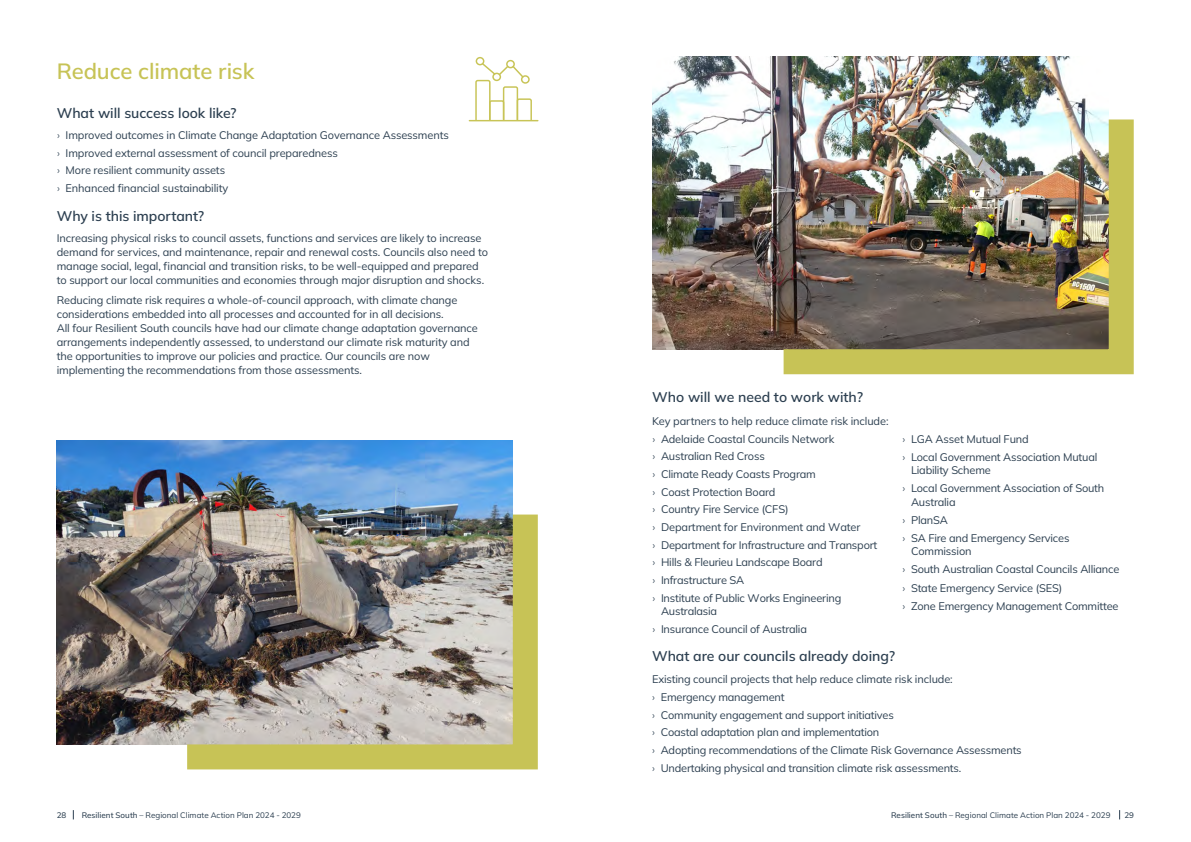
<style>
.page{position:relative;width:1191px;height:842px;background:#fff}
.page>*{position:absolute;margin:0;border:0;box-sizing:border-box;transform-origin:0 0}
.Heading_1_-_22pt{font:600 22px "Mulish";letter-spacing:-.01em;color:#c7c356}
.Body{font:600 14px "Mulish";letter-spacing:-.005em;color:#2c3f50}
.Heading_2_-_14pt{font:600 14px "Mulish";letter-spacing:-.005em;color:#2c3f50}
.Body-2{font:11px/17.7px "Mulish";letter-spacing:-.01em;color:#2c3f50}
.t1{font:8px "Mulish";letter-spacing:.005em;color:#2c3f50}
.t2{font:500 8px "Mulish";color:#2c3f50}
.s1{font-weight:300}
.s2{font-weight:500}
</style>
<div class="page">
<svg style="left:474px;top:62px;width:58px;height:58px"></svg>
<div style="left:521px;top:75px;width:9px;height:9px;border:1px solid #c8c457;border-radius:50%"></div>
<div style="left:506px;top:60px;width:9px;height:8px;border:1px solid #c8c457;border-radius:50%"></div>
<div style="left:475px;top:57px;width:9px;height:8px;border:1px solid #c8c457;border-radius:50%"></div>
<div style="left:492px;top:73px;width:9px;height:8px;border:1px solid #c8c457;border-radius:50%"></div>
<hr style="left:469px;top:120px;width:69px;height:1px;background:#c8c457">
<img style="left:57px;top:440px;width:456px;height:304px">
<img style="left:162px;top:489px;width:376px;height:281px">
<img style="left:652px;top:57px;width:419px;height:292px">
<img style="left:758px;top:94px;width:376px;height:281px">
<p class="Heading_1_-_22pt" style="left:57px;top:56px;width:199px">Reduce climate risk</p>
<p class="Heading_2_-_14pt" style="left:57px;top:104px;width:181px">What will success look like?</p>
<p class="Body-2" style="left:57px;top:126px;width:393px"><span class="s1">›</span> Improved outcomes in Climate Change Adaptation Governance Assessments <span class="s1">›</span> Improved external assessment of council preparedness<br><span class="s1">›</span> More resilient community assets<br><span class="s1">›</span> Enhanced financial sustainability</p>
<p class="Body" style="left:57px;top:207px;width:149px">Why is this important?</p>
<p class="Body-2" style="left:57px;top:231px;width:433px;line-height:14px">Increasing physical risks to council assets, functions and services are likely to increase demand for services, and maintenance, repair and renewal costs. Councils also need to manage social, legal, financial and transition risks, to be well-equipped and prepared to support our local communities and economies through major disruption and shocks.</p>
<p class="Body-2" style="left:57px;top:293px;width:423px;line-height:14px">Reducing climate risk requires a whole-of-council approach, with climate change considerations embedded into all processes and accounted for in all decisions.<br>All four Resilient South councils have had our climate change adaptation governance arrangements independently assessed, to understand our climate risk maturity and the opportunities to improve our policies and practice. Our councils are now implementing the recommendations from those assessments.</p>
<p class="Body" style="left:652px;top:388px;width:213px">Who will we need to work with?</p>
<p class="Body-2" style="left:652px;top:412px;width:238px">Key partners to help reduce climate risk include:</p>
<p class="Body-2" style="left:652px;top:429px;width:226px"><span class="s1">›</span> Adelaide Coastal Councils Network<br><span class="s1">›</span> Australian Red Cross<br><span class="s1">›</span> Climate Ready Coasts Program<br><span class="s1">›</span> Coast Protection Board<br><span class="s1">›</span> Country Fire Service (CFS)<br><span class="s1">›</span> Department for Environment and Water<br><span class="s1">›</span> Department for Infrastructure and Transport <span class="s1">›</span> Hills &amp; Fleurieu Landscape Board<br><span class="s1">›</span> Infrastructure SA<br><span class="s1">›</span> Institute of Public Works Engineering</p>
<p class="Body-2" style="left:652px;top:602px;width:156px;text-indent:9px">Australasia<br><span class="s1">›</span> Insurance Council of Australia</p>
<p class="Body" style="left:652px;top:646px;width:245px">What are our councils already doing?</p>
<p class="Body-2" style="left:652px;top:670px;width:302px">Existing council projects that help reduce climate risk include:</p>
<p class="Body-2" style="left:652px;top:688px;width:371px"><span class="s1">›</span> Emergency management<br><span class="s1">›</span> Community engagement and support initiatives<br><span class="s1">›</span> Coastal adaptation plan and implementation<br><span class="s1">›</span> Adopting recommendations of the Climate Risk Governance Assessments <span class="s1">›</span> Undertaking physical and transition climate risk assessments.</p>
<p class="Body-2" style="left:902px;top:429px;width:196px;line-height:18.2px"><span class="s1">›</span> LGA Asset Mutual Fund<br><span class="s1">›</span> Local Government Association Mutual</p>
<p class="Body-2" style="left:902px;top:461px;width:203px;line-height:18.2px;text-indent:9px">Liability Scheme<br><span class="s1">›</span> Local Government Association of South</p>
<p class="Body-2" style="left:902px;top:492px;width:168px;line-height:18.2px;text-indent:9px">Australia<br><span class="s1">›</span> PlanSA<br><span class="s1">›</span> SA Fire and Emergency Services</p>
<p class="Body-2" style="left:902px;top:542px;width:218px;line-height:18.2px;text-indent:9px">Commission<br><span class="s1">›</span> South Australian Coastal Councils Alliance <span class="s1">›</span> State Emergency Service (SES)<br><span class="s1">›</span> Zone Emergency Management Committee</p>
<p class="t2" style="left:57px;top:810px;width:11px">28</p>
<p class="t1" style="left:82px;top:810px;width:221px"><span class="s2">Resilient South</span> – Regional Climate Action Plan 2024 - 2029</p>
<p class="t1" style="left:891px;top:810px;width:221px"><span class="s2">Resilient South</span> – Regional Climate Action Plan 2024 - 2029</p>
<p class="t2" style="left:1124px;top:810px;width:11px">29</p>
</div>
